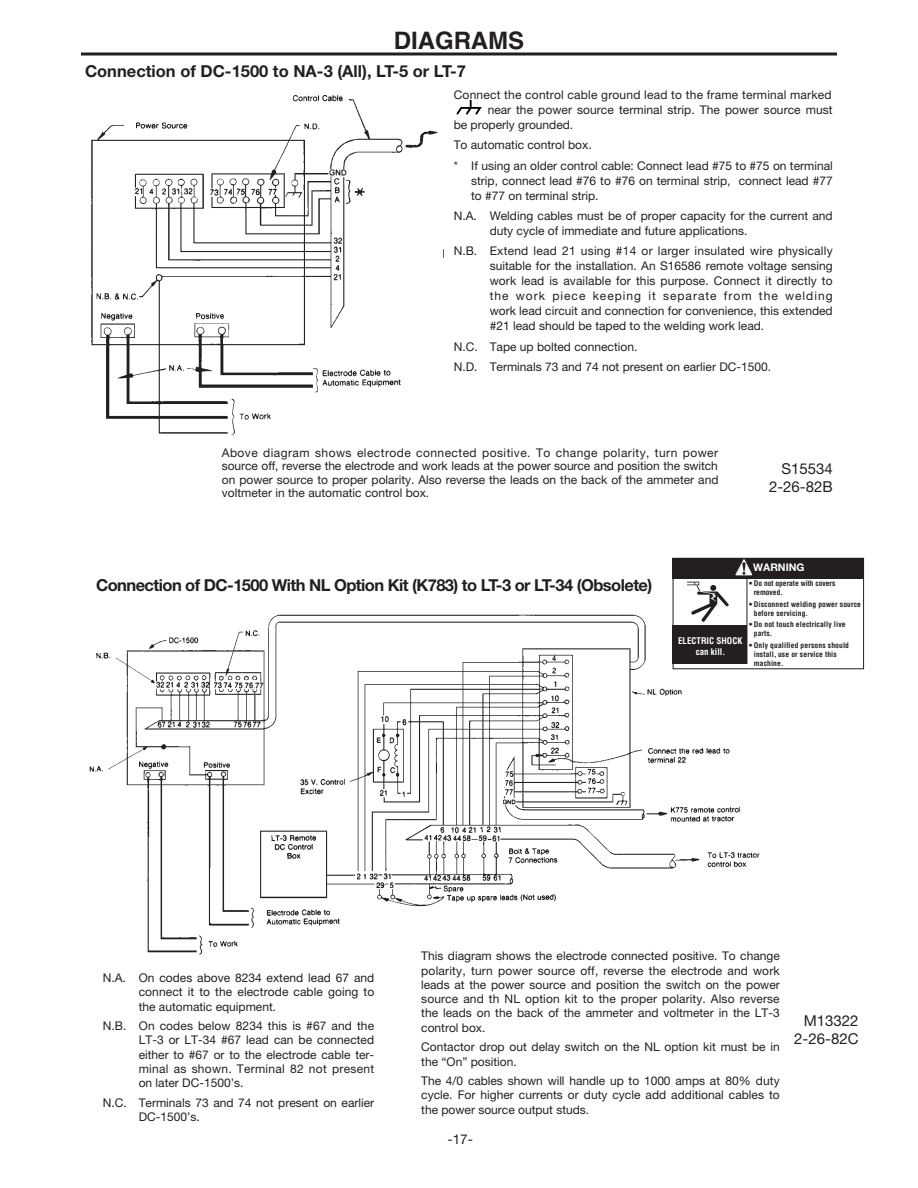
<style>
.page{position:relative;width:918px;height:1188px;background:#fff}
.page>*{position:absolute;margin:0;border:0;box-sizing:border-box;transform-origin:0 0}
.t1{font:700 24px "Helvetica";color:#231f20}
.t2{font:700 16.5px "Helvetica Neue";letter-spacing:-.035em;color:#231f20}
.t3{font:700 16.5px "Helvetica Neue";color:#231f20}
.t4{font:15px/18px "Helvetica Neue";color:#231f20;text-align:right}
.t5{font:13.5px "Helvetica Neue";color:#231f20}
.t6{font:12px/14.2px "Helvetica Neue";color:#231f20;text-align:justify}
.t7{font:700 10.5px "Helvetica Neue";color:#fff}
.t8{font:700 condensed 9px/10.8px "Helvetica";color:#fff;text-align:center}
.t9{font:700 condensed 7.5px/9px "Helvetica";letter-spacing:.02em;color:#231f20}
.t10{font:700 condensed 7.5px/9px "Helvetica";color:#231f20}
</style>
<div class="page">
<img style="left:89px;top:606px;width:676px;height:349px">
<svg style="left:81px;top:52px;width:756px;height:4px;background:#595657"></svg>
<svg style="left:456px;top:101px;width:26px;height:14px"></svg>
<div style="left:420px;top:950px;width:361px;height:178px;background:#fff"></div>
<div style="left:673px;top:558px;width:191px;height:20px;background:#231f20"></div>
<hr style="left:747px;top:578px;width:1px;height:86px;background:#231f20">
<div style="left:673px;top:625px;width:74px;height:39px;background:#231f20"></div>
<svg style="left:687px;top:582px;width:42px;height:40px"></svg>
<svg style="left:735px;top:559px;width:18px;height:17px"></svg>
<img style="left:91px;top:95px;width:347px;height:340px">
<h1 class="t1" style="left:394px;top:31px;width:132px">DIAGRAMS</h1>
<h2 class="t3" style="left:85px;top:65px;width:383px">Connection of DC-1500 to NA-3 (All), LT-5 or LT-7</h2>
<p class="t6" style="left:454px;top:89px;width:379px">Connect the control cable ground lead to the frame terminal marked</p>
<p class="t6" style="left:488px;top:104px;width:346px">near the power source terminal strip. The power source must</p>
<p class="t6" style="left:454px;top:119px;width:121px">be properly grounded.</p>
<p class="t6" style="left:454px;top:136px;width:381px;line-height:20.4px">To automatic control box.<br>* If using an older control cable: Connect lead #75 to #75 on terminal</p>
<p class="t6" style="left:471px;top:174px;width:363px;line-height:15px">strip, connect lead #76 to #76 on terminal strip, connect lead #77 to #77 on terminal strip.</p>
<p class="t6" style="left:490px;top:209px;width:345px;line-height:15px;text-indent:-36px">N.A. Welding cables must be of proper capacity for the current and duty cycle of immediate and future applications.</p>
<p class="t6" style="left:490px;top:245px;width:345px;line-height:15px;text-indent:-36px">N.B. Extend lead 21 using #14 or larger insulated wire physically suitable for the installation. An S16586 remote voltage sensing work lead is available for this purpose. Connect it directly to the work piece keeping it separate from the welding work lead circuit and connection for convenience, this extended #21 lead should be taped to the welding work lead.</p>
<p class="t6" style="left:454px;top:338px;width:319px;line-height:20.4px">N.C. Tape up bolted connection.<br>N.D. Terminals 73 and 74 not present on earlier DC-1500.</p>
<p class="t6" style="left:222px;top:447px;width:498px;line-height:13.5px">Above diagram shows electrode connected positive. To change polarity, turn power source off, reverse the electrode and work leads at the power source and position the switch on power source to proper polarity. Also reverse the leads on the back of the ammeter and voltmeter in the automatic control box.</p>
<p class="t4" style="left:769px;top:461px;width:65px">S15534<br>2-26-82B</p>
<p class="t7" style="left:753px;top:563px;width:53px">WARNING</p>
<h2 class="t2" style="left:96px;top:579px;width:558px">Connection of DC-1500 With NL Option Kit (K783) to LT-3 or LT-34 (Obsolete)</h2>
<p class="t10" style="left:754px;top:579px;width:83px;text-indent:-4px">• Do not operate with covers removed.</p>
<p class="t9" style="left:754px;top:600px;width:109px;text-indent:-4px">• Disconnect welding power source before servicing.</p>
<p class="t9" style="left:754px;top:621px;width:93px;text-indent:-4px">• Do not touch electrically live parts.</p>
<p class="t9" style="left:754px;top:642px;width:97px;text-indent:-4px">• Only qualified persons should install, use or service this machine.</p>
<p class="t8" style="left:678px;top:636px;width:66px">ELECTRIC SHOCK can kill.</p>
<p class="t6" style="left:139px;top:972px;width:237px;text-indent:-36px">N.A. On codes above 8234 extend lead 67 and connect it to the electrode cable going to the automatic equipment.</p>
<p class="t6" style="left:139px;top:1020px;width:237px;text-indent:-36px">N.B. On codes below 8234 this is #67 and the LT-3 or LT-34 #67 lead can be connected either to #67 or to the electrode cable ter&shy;minal as shown. Terminal 82 not present on later DC-1500’s.</p>
<p class="t6" style="left:139px;top:1097px;width:237px;text-indent:-36px">N.C. Terminals 73 and 74 not present on earlier<br>DC-1500’s.</p>
<p class="t6" style="left:421px;top:950px;width:360px">This diagram shows the electrode connected positive. To change polarity, turn power source off, reverse the electrode and work leads at the power source and position the switch on the power source and th NL option kit to the proper polarity. Also reverse the leads on the back of the ammeter and voltmeter in the LT-3 control box.</p>
<p class="t6" style="left:421px;top:1041px;width:360px">Contactor drop out delay switch on the NL option kit must be in the “On” position.</p>
<p class="t6" style="left:421px;top:1075px;width:360px">The 4/0 cables shown will handle up to 1000 amps at 80% duty cycle. For higher currents or duty cycle add additional cables to the power source output studs.</p>
<p class="t5" style="left:447px;top:1134px;width:27px">-17-</p>
<p class="t4" style="left:794px;top:1014px;width:66px">M13322<br>2-26-82C</p>
</div>
